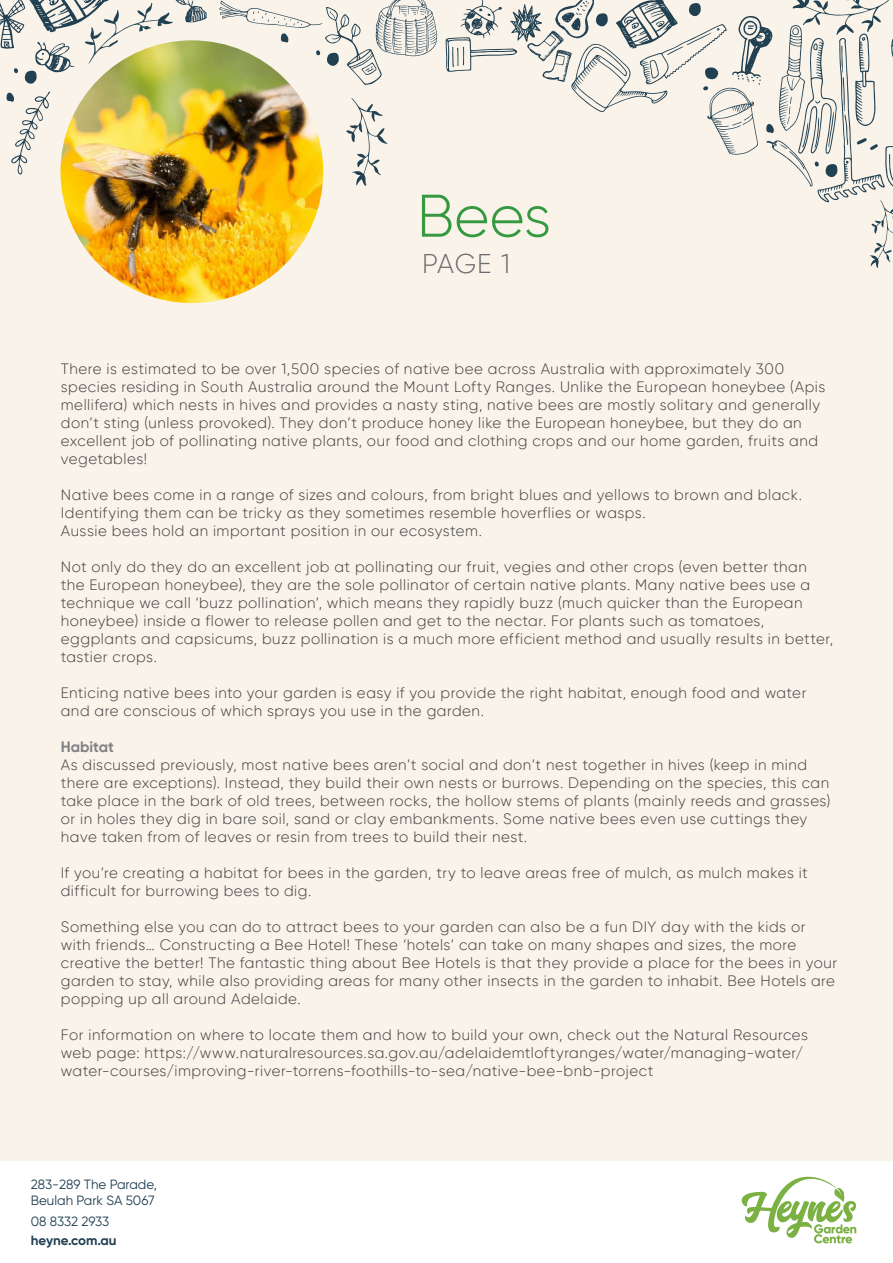
<style>
.page{position:relative;width:893px;height:1263px;background:#fff}
.page>*{position:absolute;margin:0;border:0;box-sizing:border-box;transform-origin:0 0}
.t1{font:300 60px "Gilroy";color:#359940}
.t2{font:300 27px "Gilroy";color:#6c6d70}
.t3{font:300 15px/18px "Gilroy";letter-spacing:.035em;color:#3e3e3f}
.t4{font:700 15px "Gilroy";color:#808285}
.t5{font:13.35px/16px "Gilroy";color:#214052}
.t6{font:700 13.35px/19.4px "Gilroy";color:#214052}
.s1{font-weight:400}
</style>
<div class="page">
<div style="left:0;top:0;width:893px;height:1161px;background:#f9f3e9"></div>
<svg style="left:742px;top:1177px;width:114px;height:66px"></svg>
<svg style="left:346px;top:98px;width:42px;height:88px"></svg>
<svg style="left:6px;top:92px;width:44px;height:83px"></svg>
<svg style="left:0;top:0;width:207px;height:84px"></svg>
<svg style="left:219px;top:0;width:218px;height:85px"></svg>
<svg style="left:446px;top:0;width:447px;height:268px"></svg>
<img style="left:52px;top:40px;width:280px;height:262px">
<div style="left:43px;top:22px;width:298px;height:299px;border:18px solid #f9f3e9;border-radius:50%"></div>
<p class="t1" style="left:417px;top:179px;width:136px">Bees</p>
<p class="t2" style="left:422px;top:247px;width:89px">PAGE 1</p>
<p class="t3" style="left:61px;top:360px;width:766px">There is estimated to be over 1,500 species of native bee across Australia with approximately 300 species residing in South Australia around the Mount Lofty Ranges. Unlike the European honeybee (Apis mellifera) which nests in hives and provides a nasty sting, native bees are mostly solitary and generally don’t sting (unless provoked). They don’t produce honey like the European honeybee, but they do an excellent job of pollinating native plants, our food and clothing crops and our home garden, fruits and vegetables!</p>
<p class="t3" style="left:61px;top:486px;width:743px">Native bees come in a range of sizes and colours, from bright blues and yellows to brown and black.<br>Identifying them can be tricky as they sometimes resemble hoverflies or wasps.</p>
<p class="t3" style="left:61px;top:522px;width:423px">Aussie bees hold an important position in our ecosystem.</p>
<p class="t3" style="left:61px;top:558px;width:774px">Not only do they do an excellent job at pollinating our fruit, vegies and other crops (even better than the European honeybee), they are the sole pollinator of certain native plants. Many native bees use a technique we call ‘buzz pollination’, which means they rapidly buzz (much quicker than the European honeybee) inside a flower to release pollen and get to the nectar. For plants such as tomatoes, eggplants and capsicums, buzz pollination is a much more efficient method and usually results in better, tastier crops.</p>
<p class="t3" style="left:61px;top:684px;width:747px">Enticing native bees into your garden is easy if you provide the right habitat, enough food and water and are conscious of which sprays you use in the garden.</p>
<p class="t4" style="left:61px;top:737px;width:55px">Habitat</p>
<p class="t3" style="left:61px;top:756px;width:771px">As discussed previously, most native bees aren’t social and don’t nest together in hives (keep in mind there are exceptions). Instead, they build their own nests or burrows. Depending on the species, this can take place in the bark of old trees, between rocks, the hollow stems of plants (mainly reeds and grasses) or in holes they dig in bare soil, sand or clay embankments. Some native bees even use cuttings they have taken from of leaves or resin from trees to build their nest.</p>
<p class="t3" style="left:61px;top:864px;width:749px">If you’re creating a habitat for bees in the garden, try to leave areas free of mulch, as mulch makes it difficult for burrowing bees to dig.</p>
<p class="t3" style="left:61px;top:918px;width:778px">Something else you can do to attract bees to your garden can also be a fun DIY day with the kids or with friends… Constructing a Bee Hotel! These ‘hotels’ can take on many shapes and sizes, the more creative the better! The fantastic thing about Bee Hotels is that they provide a place for the bees in your garden to stay, while also providing areas for many other insects in the garden to inhabit. Bee Hotels are popping up all around Adelaide.</p>
<p class="t3" style="left:61px;top:1026px;width:749px">For information on where to locate them and how to build your own, check out the Natural Resources web page: https://www.naturalresources.sa.gov.au/adelaidemtloftyranges/water/managing-water/ water-courses/improving-river-torrens-foothills-to-sea/native-bee-bnb-project</p>
<p class="t5" style="left:31px;top:1176px;width:128px">283-289 The Parade,<br>Beulah Park SA 5067</p>
<p class="t6" style="left:31px;top:1211px;width:87px"><span class="s1">08 8332 2933 </span>heyne.com.au</p>
</div>
